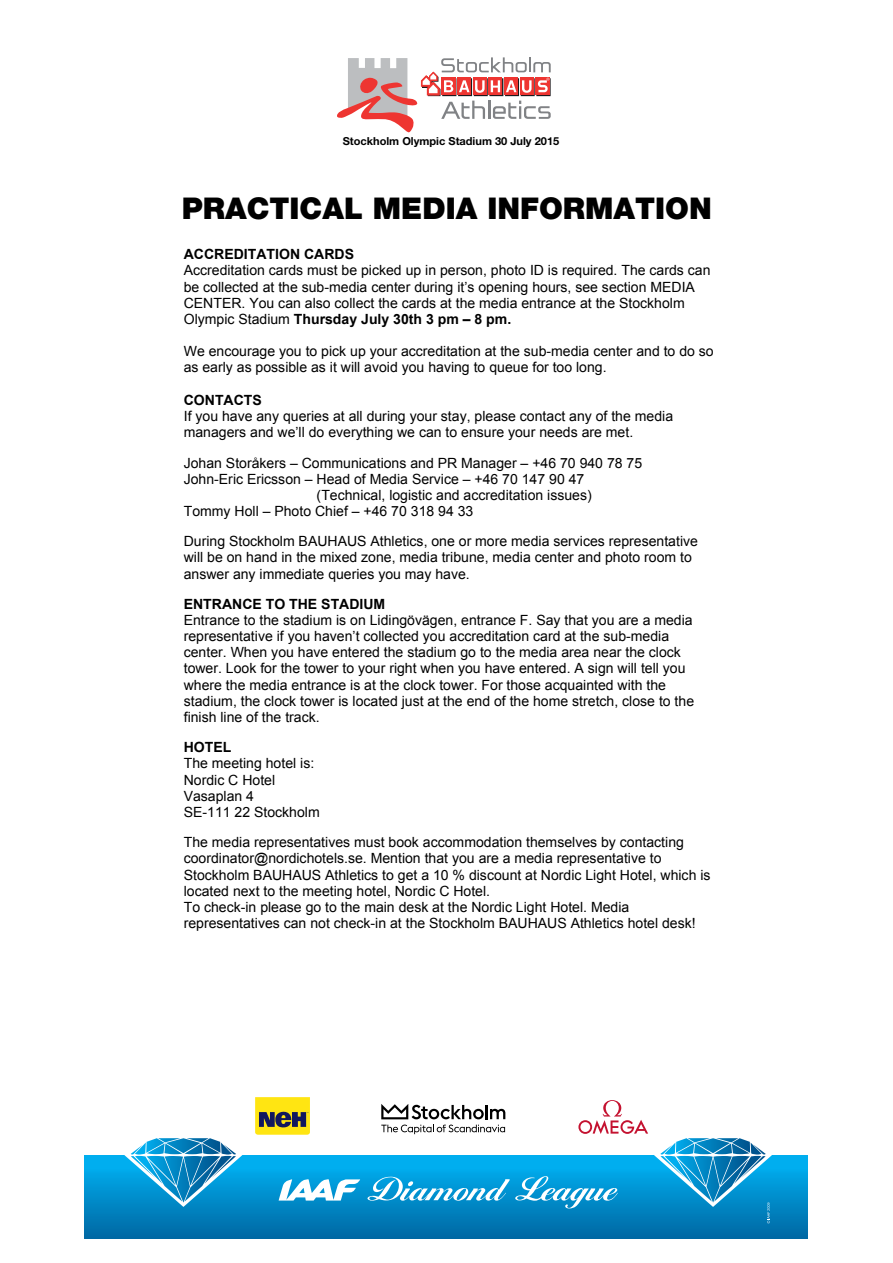
<style>
.page{position:relative;width:893px;height:1263px;background:#fff}
.page>*{position:absolute;margin:0;border:0;box-sizing:border-box;transform-origin:0 0}
.t1{font:900 30px "Helvetica Neue";color:#000}
.t2{font:700 18.6px "Arial";letter-spacing:.005em;color:#000}
.t3{font:14.1px/16.2px "Arial";color:#000}
.t4{font:700 14.1px "Arial";color:#000}
.t5{font:700 11.1px "Helvetica Neue";color:#000}
.s1{font-weight:700}
</style>
<div class="page">
<div style="left:85px;top:1155px;width:723px;height:83px;background:linear-gradient(to bottom,#00b6f7,#0068a3)"></div>
<svg style="left:367px;top:1176px;width:251px;height:32px;background:#34a9db"></svg>
<svg style="left:279px;top:1178px;width:81px;height:22px"></svg>
<svg style="left:124px;top:1138px;width:118px;height:69px;background:#37a2d3"></svg>
<svg style="left:654px;top:1138px;width:118px;height:85px;background:#2d9bce"></svg>
<svg style="left:255px;top:1097px;width:55px;height:38px;background:#bfae29"></svg>
<svg style="left:381px;top:1104px;width:124px;height:30px"></svg>
<svg style="left:578px;top:1100px;width:70px;height:34px"></svg>
<svg style="left:337px;top:57px;width:214px;height:75px"></svg>
<p class="t5" style="left:343px;top:134px;width:218px">Stockholm Olympic Stadium 30 July 2015</p>
<h1 class="t1" style="left:182px;top:191px;width:532px">PRACTICAL MEDIA INFORMATION</h1>
<h2 class="t2" style="left:184px;top:209px;width:163px">Media Information</h2>
<p class="t4" style="left:184px;top:245px;width:172px">ACCREDITATION CARDS</p>
<p class="t3" style="left:184px;top:262px;width:528px">Accreditation cards must be picked up in person, photo ID is required. The cards can be collected at the sub-media center during it’s opening hours, see section MEDIA CENTER. You can also collect the cards at the media entrance at the Stockholm Olympic Stadium <span class="s1">Thursday July 30th 3 pm – 8 pm.</span></p>
<p class="t3" style="left:184px;top:344px;width:531px">We encourage you to pick up your accreditation at the sub-media center and to do so as early as possible as it will avoid you having to queue for too long.</p>
<p class="t4" style="left:184px;top:390px;width:80px">CONTACTS</p>
<p class="t3" style="left:184px;top:408px;width:491px">If you have any queries at all during your stay, please contact any of the media managers and we’ll do everything we can to ensure your needs are met.</p>
<p class="t3" style="left:184px;top:455px;width:460px">Johan Storåkers – Communications and PR Manager – +46 70 940 78 75</p>
<p class="t3" style="left:184px;top:471px;width:402px">John-Eric Ericsson – Head of Media Service – +46 70 147 90 47</p>
<p class="t3" style="left:317px;top:487px;width:277px">(Technical, logistic and accreditation issues)</p>
<p class="t3" style="left:184px;top:503px;width:291px">Tommy Holl – Photo Chief – +46 70 318 94 33</p>
<p class="t3" style="left:184px;top:533px;width:516px">During Stockholm BAUHAUS Athletics, one or more media services representative will be on hand in the mixed zone, media tribune, media center and photo room to answer any immediate queries you may have.</p>
<p class="t4" style="left:184px;top:594px;width:203px">ENTRANCE TO THE STADIUM</p>
<p class="t3" style="left:184px;top:612px;width:512px">Entrance to the stadium is on Lidingövägen, entrance F. Say that you are a media representative if you haven’t collected you accreditation card at the sub-media center. When you have entered the stadium go to the media area near the clock tower. Look for the tower to your right when you have entered. A sign will tell you where the media entrance is at the clock tower. For those acquainted with the stadium, the clock tower is located just at the end of the home stretch, close to the finish line of the track.</p>
<p class="t4" style="left:184px;top:738px;width:49px">HOTEL</p>
<p class="t3" style="left:184px;top:756px;width:137px">The meeting hotel is:<br>Nordic C Hotel<br>Vasaplan 4<br>SE-111 22 Stockholm</p>
<p class="t3" style="left:184px;top:834px;width:528px">The media representatives must book accommodation themselves by contacting coordinator@nordichotels.se. Mention that you are a media representative to Stockholm BAUHAUS Athletics to get a 10 % discount at Nordic Light Hotel, which is located next to the meeting hotel, Nordic C Hotel.<br>To check-in please go to the main desk at the Nordic Light Hotel. Media representatives can not check-in at the Stockholm BAUHAUS Athletics hotel desk!</p>
</div>
